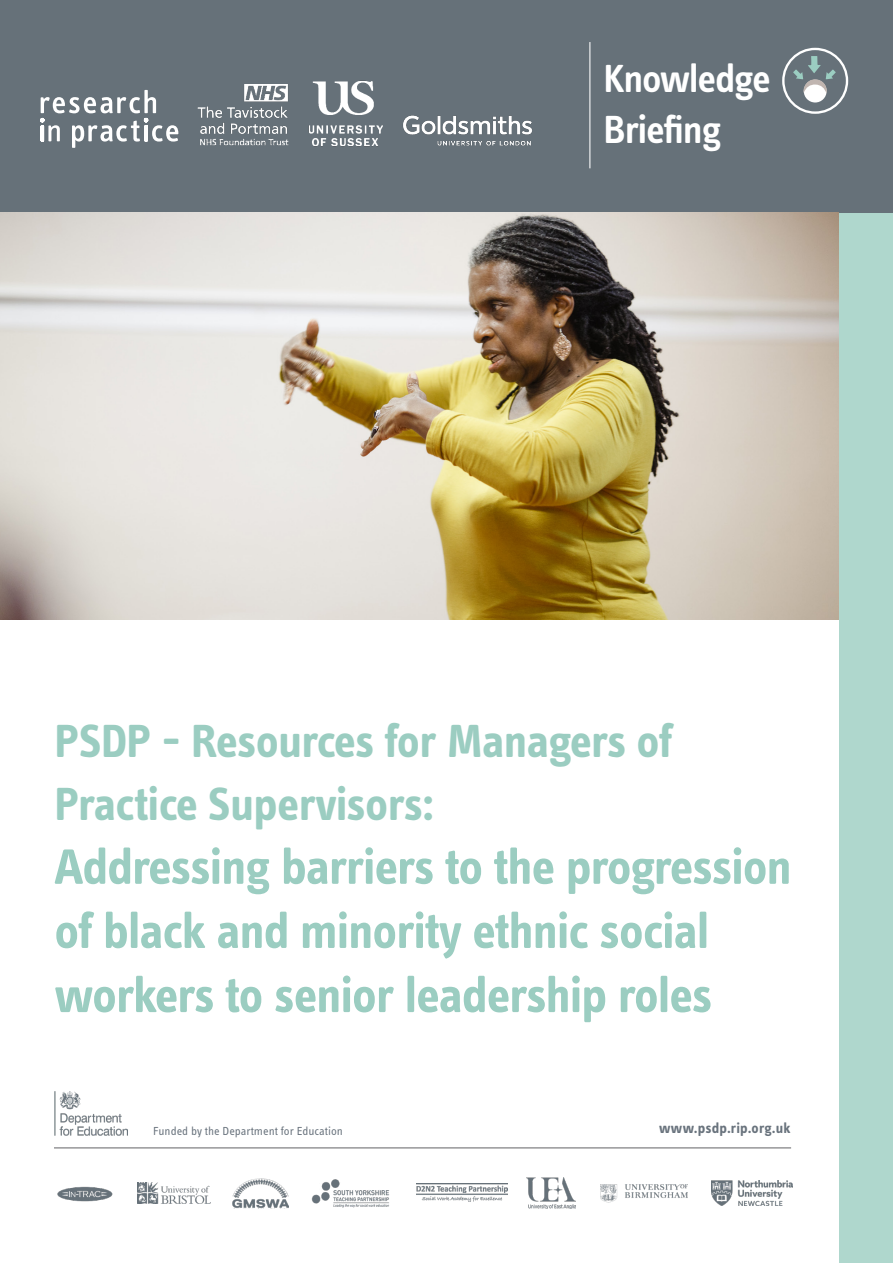
<style>
.page{position:relative;width:893px;height:1263px;background:#fff}
.page>*{position:absolute;margin:0;border:0;box-sizing:border-box;transform-origin:0 0}
.KB_Main_Heading{font:700 51.3px/64.2px "Info Text Pro";letter-spacing:-.02em;color:#9bcdc1}
.KB_Main_Heading-2{font:700 48px/63px "Info Text Pro";letter-spacing:-.015em;color:#9bcdc1}
.t1{font:600 40.5px/51px "Info Text Pro";letter-spacing:-.035em;color:#fff}
.t2{font:700 15px "Info Text Pro";letter-spacing:.01em;color:#69737d}
.t3{font:12px "Info Text Pro";color:#69737d}
</style>
<div class="page">
<div style="left:839px;top:198px;width:54px;height:1065px;background:#afd7cd"></div>
<hr style="left:54px;top:1147px;width:737px;height:1px;background:#636366">
<img style="left:54px;top:1092px;width:74px;height:43px">
<img style="left:600px;top:1184px;width:87px;height:18px">
<img style="left:416px;top:1184px;width:92px;height:18px">
<img style="left:233px;top:1178px;width:56px;height:30px">
<img style="left:57px;top:1186px;width:56px;height:16px">
<img style="left:711px;top:1181px;width:81px;height:24px">
<img style="left:311px;top:1179px;width:78px;height:28px">
<img style="left:527px;top:1178px;width:48px;height:30px">
<img style="left:138px;top:1182px;width:72px;height:21px">
<div style="left:0;top:0;width:893px;height:213px;background:#667179"></div>
<div style="left:782px;top:48px;width:66px;height:66px;border:2px solid #fff;border-radius:50%"></div>
<div style="left:804px;top:80px;width:23px;height:22px;background:#fff;border-radius:50%"></div>
<svg style="left:793px;top:56px;width:43px;height:37px"></svg>
<hr style="left:589px;top:42px;width:1px;height:126px;background:#fff">
<svg style="left:40px;top:90px;width:138px;height:58px"></svg>
<img style="left:197px;top:84px;width:92px;height:62px">
<img style="left:309px;top:81px;width:73px;height:66px">
<img style="left:403px;top:115px;width:129px;height:31px">
<img style="left:0;top:213px;width:839px;height:407px">
<p class="t1" style="left:604px;top:52px;width:169px">Knowledge<br>Briefing</p>
<p class="KB_Main_Heading-2" style="left:54px;top:708px;width:620px">PSDP - Resources for Managers of<br>Practice Supervisors:</p>
<p class="KB_Main_Heading" style="left:54px;top:834px;width:739px">Addressing barriers to the progression of black and minority ethnic social workers to senior leadership roles</p>
<p class="t3" style="left:153px;top:1123px;width:191px">Funded by the Department for Education</p>
<p class="t2" style="left:659px;top:1118px;width:133px">www.psdp.rip.org.uk</p>
</div>
